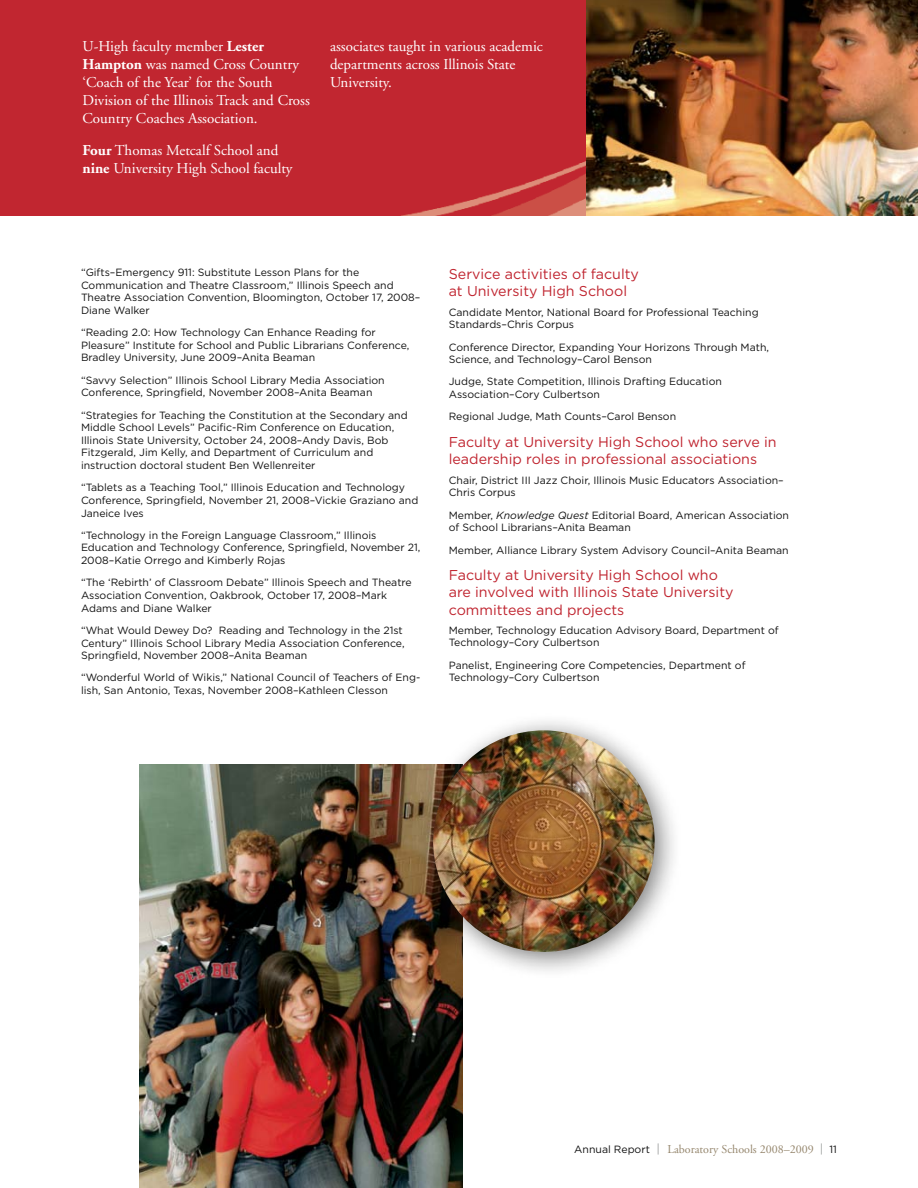
<style>
.page{position:relative;width:918px;height:1188px;background:#fff}
.page>*{position:absolute;margin:0;border:0;box-sizing:border-box;transform-origin:0 0}
.t1{font:15px/18px "Adobe Garamond";color:#fff}
.t2{font:14.25px/17.1px "Gotham";color:#c02530}
.t3{font:12px "Adobe Garamond";color:#96876e}
.t4{font:10.5px/12.6px "Gotham";color:#121212}
.s1{font-weight:700}
.s2{font-style:italic}
.s3{font-family:"Gotham";font-size:10.5px;color:#121212}
.s4{font-family:"Gotham";color:#9d9f9e}
</style>
<div class="page">
<div style="left:0;top:0;width:586px;height:216px;background:#c12630"></div>
<img style="left:586px;top:0;width:332px;height:216px">
<img style="left:140px;top:765px;width:323px;height:423px">
<div style="left:414px;top:711px;width:266px;height:267px;background:#121212;opacity:.55"></div>
<img style="left:421px;top:730px;width:246px;height:234px">
<h1 class="t1" style="left:82px;top:38px;width:229px">U-High faculty member <span class="s1">Lester<br>Hampton</span> was named Cross Country ‘Coach of the Year’ for the South<br>Division of the Illinois Track and Cross<br>Country Coaches Association.</h1>
<h1 class="t1" style="left:82px;top:142px;width:212px"><span class="s1">Four</span> Thomas Metcalf School and <span class="s1">nine</span> University High School faculty</h1>
<h1 class="t1" style="left:330px;top:38px;width:214px">associates taught in various academic departments across Illinois State<br>University.</h1>
<p class="t4" style="left:81px;top:266px;width:341px">“Gifts–Emergency 911: Substitute Lesson Plans for the Communication and Theatre Classroom,” Illinois Speech and Theatre Association Convention, Bloomington, October 17, 2008– Diane Walker</p>
<p class="t4" style="left:81px;top:326px;width:330px">“Reading 2.0: How Technology Can Enhance Reading for<br>Pleasure” Institute for School and Public Librarians Conference,<br>Bradley University, June 2009–Anita Beaman</p>
<p class="t4" style="left:81px;top:374px;width:305px">“Savvy Selection” Illinois School Library Media Association<br>Conference, Springfield, November 2008–Anita Beaman</p>
<p class="t4" style="left:81px;top:408px;width:328px">“Strategies for Teaching the Constitution at the Secondary and Middle School Levels” Pacific-Rim Conference on Education, Illinois State University, October 24, 2008–Andy Davis, Bob Fitzgerald, Jim Kelly, and Department of Curriculum and instruction doctoral student Ben Wellenreiter</p>
<p class="t4" style="left:81px;top:481px;width:339px">“Tablets as a Teaching Tool,” Illinois Education and Technology<br>Conference, Springfield, November 21, 2008–Vickie Graziano and<br>Janeice Ives</p>
<p class="t4" style="left:81px;top:529px;width:341px">“Technology in the Foreign Language Classroom,” Illinois<br>Education and Technology Conference, Springfield, November 21,<br>2008–Katie Orrego and Kimberly Rojas</p>
<p class="t4" style="left:81px;top:576px;width:332px">“The ‘Rebirth’ of Classroom Debate” Illinois Speech and Theatre<br>Association Convention, Oakbrook, October 17, 2008–Mark<br>Adams and Diane Walker</p>
<p class="t4" style="left:81px;top:624px;width:325px">“What Would Dewey Do? Reading and Technology in the 21st<br>Century” Illinois School Library Media Association Conference,<br>Springfield, November 2008–Anita Beaman</p>
<p class="t4" style="left:81px;top:671px;width:341px">“Wonderful World of Wikis,” National Council of Teachers of Eng&shy;lish, San Antonio, Texas, November 2008–Kathleen Clesson</p>
<h2 class="t2" style="left:449px;top:265px;width:192px">Service activities of faculty at University High School</h2>
<p class="t4" style="left:449px;top:305px;width:311px">Candidate Mentor, National Board for Professional Teaching<br>Standards–Chris Corpus</p>
<p class="t4" style="left:449px;top:340px;width:322px">Conference Director, Expanding Your Horizons Through Math,<br>Science, and Technology–Carol Benson</p>
<p class="t4" style="left:449px;top:375px;width:275px">Judge, State Competition, Illinois Drafting Education<br>Association–Cory Culbertson</p>
<p class="t4" style="left:449px;top:410px;width:229px">Regional Judge, Math Counts–Carol Benson</p>
<h2 class="t2" style="left:449px;top:433px;width:329px">Faculty at University High School who serve in leadership roles in professional associations</h2>
<p class="t4" style="left:449px;top:473px;width:337px">Chair, District III Jazz Choir, Illinois Music Educators Association–<br>Chris Corpus</p>
<p class="t4" style="left:449px;top:508px;width:342px">Member, <span class="s2">Knowledge Quest</span> Editorial Board, American Association of School Librarians–Anita Beaman</p>
<p class="t4" style="left:449px;top:543px;width:341px">Member, Alliance Library System Advisory Council–Anita Beaman</p>
<h2 class="t2" style="left:449px;top:566px;width:286px">Faculty at University High School who are involved with Illinois State University committees and projects</h2>
<p class="t4" style="left:449px;top:624px;width:331px">Member, Technology Education Advisory Board, Department of<br>Technology–Cory Culbertson</p>
<p class="t4" style="left:449px;top:659px;width:298px">Panelist, Engineering Core Competencies, Department of<br>Technology–Cory Culbertson</p>
<p class="t3" style="left:574px;top:1142px;width:264px"><span class="s3">Annual Report</span> <span class="s4">|</span> Laboratory Schools 2008–2009 <span class="s4">|</span> <span class="s3">11</span></p>
</div>
